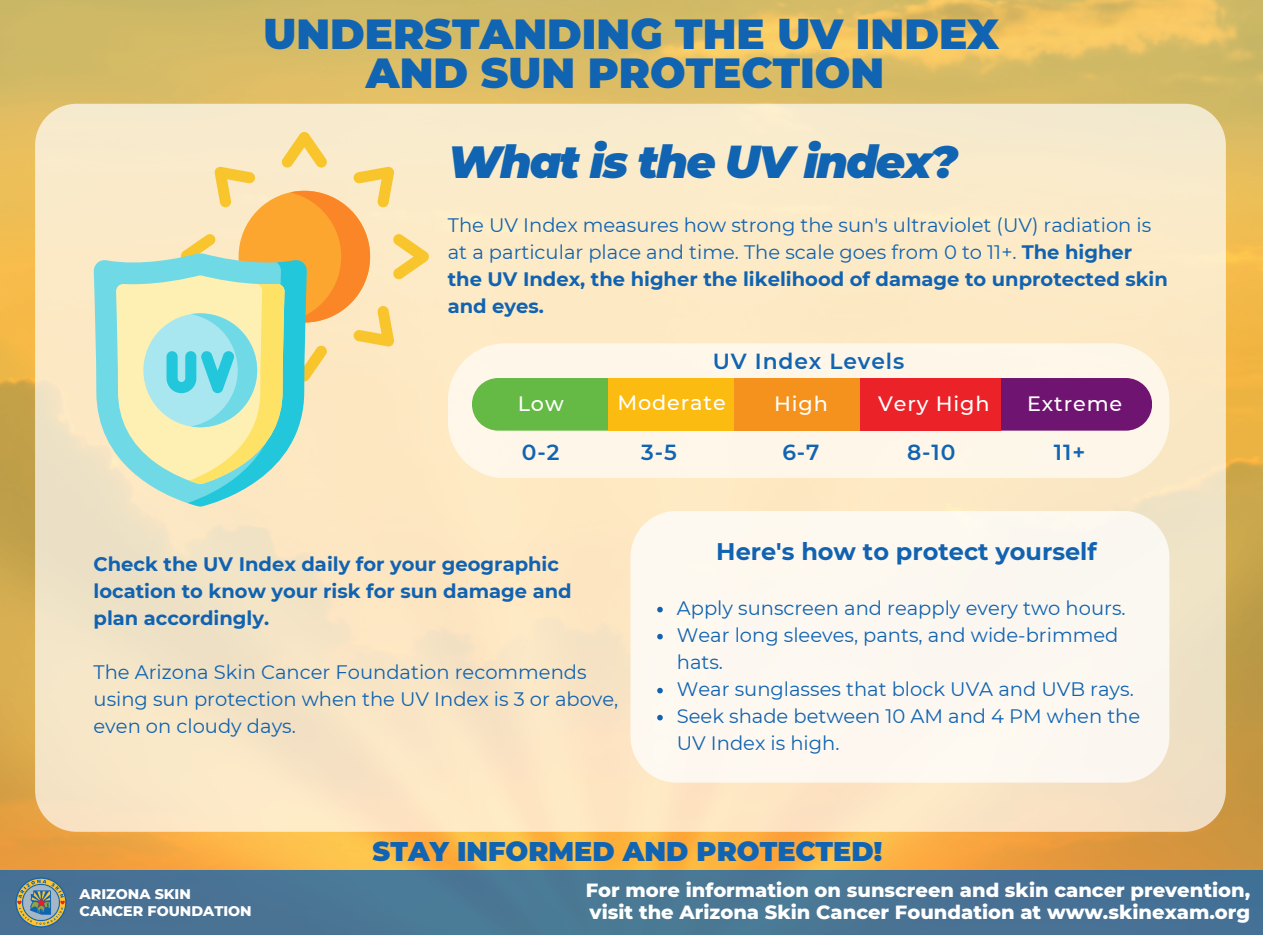
<style>
.page{position:relative;width:1263px;height:935px;background:#fff}
.page>*{position:absolute;margin:0;border:0;box-sizing:border-box;transform-origin:0 0}
.t1{font:italic 900 45px "Montserrat";letter-spacing:-.04em;color:#1164b2}
.t2{font:900 42px/38.2px "Montserrat";color:#1164b2;text-align:center}
.t3{font:900 27px "Montserrat";color:#1164b2}
.t4{font:700 24px "Montserrat";color:#1163b1}
.t5{font:600 21.75px "Montserrat";letter-spacing:.045em;color:#1164b2}
.t6{font:500 20.7px "Montserrat";letter-spacing:.045em;color:#fff}
.t7{font:19.5px/27px "Montserrat";color:#1163b1}
.t8{font:800 19.5px "Montserrat";color:#fff}
.t9{font:700 19.5px/27px "Montserrat";color:#1163b1}
.t10{font:800 14.25px "Montserrat";color:#fff}
.s1{font-weight:700}
</style>
<div class="page">
<img style="left:0;top:0;width:1263px;height:870px">
<div style="left:0;top:870px;width:1263px;height:65px;background:#4a7495"></div>
<img style="left:15px;top:877px;width:52px;height:51px">
<div style="left:35px;top:104px;width:1191px;height:728px;background:linear-gradient(to right,#f7e6c6,#fbe9c7);border-radius:42px"></div>
<div style="left:448px;top:343px;width:721px;height:135px;background:#fef7e9;border-radius:57px"></div>
<div style="left:472px;top:378px;width:136px;height:53px;background:#64ba45"></div>
<div style="left:608px;top:378px;width:253px;height:53px;background:#fbbb10"></div>
<div style="left:734px;top:378px;width:253px;height:53px;background:#f4921d"></div>
<div style="left:1001px;top:378px;width:151px;height:53px;background:#701471"></div>
<div style="left:861px;top:378px;width:140px;height:53px;background:#eb2228"></div>
<div style="left:630px;top:511px;width:539px;height:272px;background:#fdf8f0"></div>
<svg style="left:94px;top:253px;width:22px;height:250px;fill:#70d9e6"></svg>
<svg style="left:116px;top:132px;width:313px;height:375px"></svg>
<svg style="left:657px;top:607px;width:6px;height:5px"></svg>
<svg style="left:657px;top:634px;width:6px;height:5px"></svg>
<svg style="left:657px;top:688px;width:6px;height:5px"></svg>
<svg style="left:657px;top:715px;width:6px;height:5px"></svg>
<h3 class="t2" style="left:264px;top:15px;width:737px">UNDERSTANDING THE UV INDEX<br>AND SUN PROTECTION</h3>
<p class="t1" style="left:448px;top:135px;width:511px">What is the UV index?</p>
<h5 class="t7" style="left:448px;top:212px;width:722px">The UV Index measures how strong the sun's ultraviolet (UV) radiation is at a particular place and time. The scale goes from 0 to 11+. <span class="s1">The higher the UV Index, the higher the likelihood of damage to unprotected skin and eyes.</span></h5>
<h3 class="t5" style="left:713px;top:348px;width:193px">UV Index Levels</h3>
<p class="t6" style="left:518px;top:391px;width:47px">Low</p>
<p class="t6" style="left:617px;top:390px;width:110px">Moderate</p>
<h2 class="t6" style="left:774px;top:391px;width:55px">High</h2>
<p class="t6" style="left:878px;top:391px;width:113px">Very High</p>
<p class="t6" style="left:1027px;top:391px;width:97px">Extreme</p>
<p class="t5" style="left:522px;top:439px;width:39px">0-2</p>
<p class="t5" style="left:641px;top:439px;width:37px">3-5</p>
<p class="t5" style="left:782px;top:439px;width:39px">6-7</p>
<p class="t5" style="left:907px;top:439px;width:50px">8-10</p>
<p class="t5" style="left:1054px;top:439px;width:33px">11+</p>
<p class="t9" style="left:94px;top:551px;width:480px">Check the UV Index daily for your geographic location to know your risk for sun damage and plan accordingly.</p>
<p class="t7" style="left:94px;top:659px;width:526px">The Arizona Skin Cancer Foundation recommends using sun protection when the UV Index is 3 or above, even on cloudy days.</p>
<p class="t4" style="left:716px;top:536px;width:382px">Here's how to protect yourself</p>
<p class="t7" style="left:677px;top:594px;width:450px">Apply sunscreen and reapply every two hours.</p>
<p class="t7" style="left:677px;top:621px;width:443px">Wear long sleeves, pants, and wide-brimmed hats.</p>
<h6 class="t7" style="left:677px;top:675px;width:458px">Wear sunglasses that block UVA and UVB rays.</h6>
<p class="t7" style="left:677px;top:702px;width:465px">Seek shade between 10 AM and 4 PM when the<br>UV Index is high.</p>
<h3 class="t10" style="left:80px;top:885px;width:113px">ARIZONA SKIN</h3>
<h3 class="t10" style="left:80px;top:902px;width:174px">CANCER FOUNDATION</h3>
<p class="t3" style="left:373px;top:835px;width:511px">STAY INFORMED AND PROTECTED!</p>
<h3 class="t8" style="left:586px;top:878px;width:666px">For more information on sunscreen and skin cancer prevention,</h3>
<h6 class="t8" style="left:590px;top:900px;width:662px">visit the Arizona Skin Cancer Foundation at www.skinexam.org</h6>
</div>
